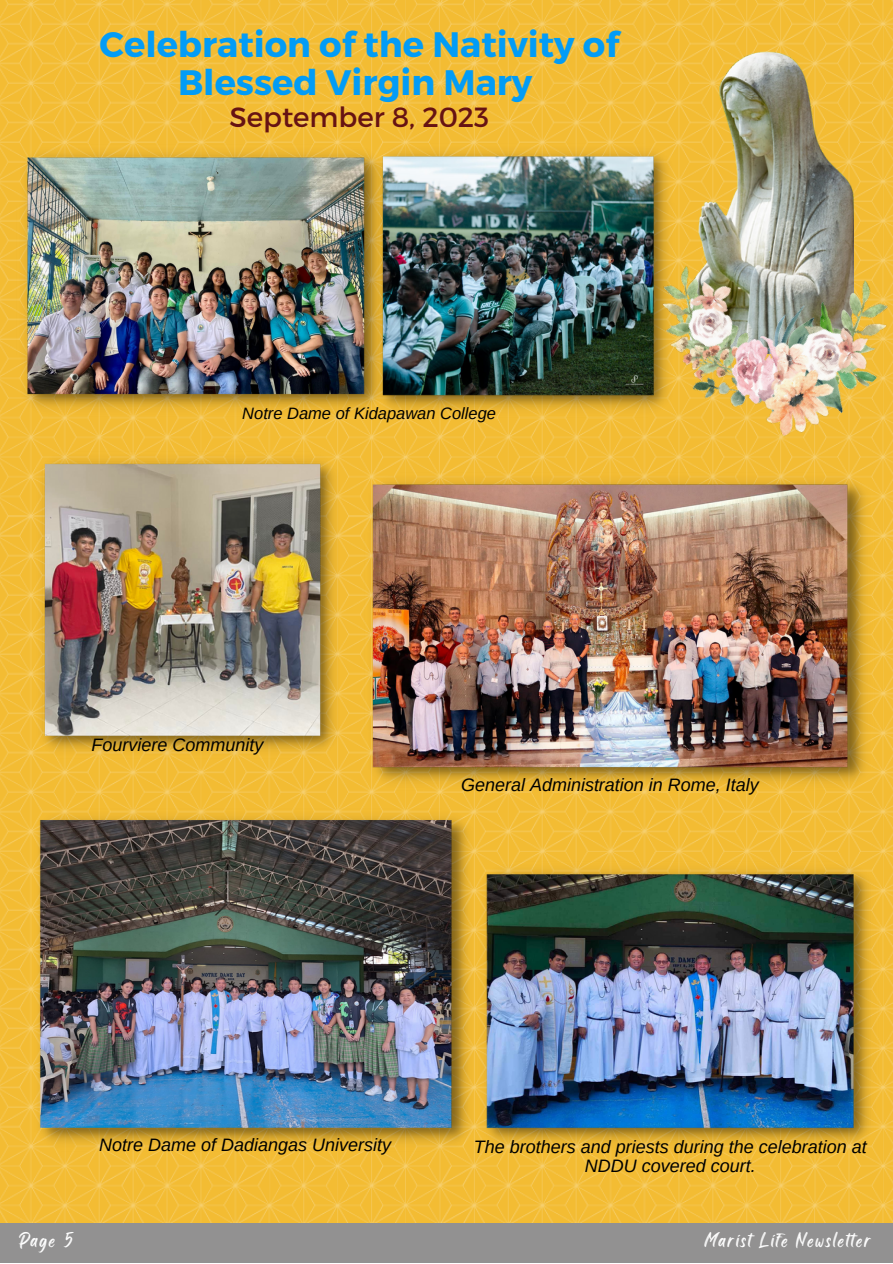
<style>
.page{position:relative;width:893px;height:1264px;background:#fff}
.page>*{position:absolute;margin:0;border:0;box-sizing:border-box;transform-origin:0 0}
.t1{font:700 35.25px/38px "Montserrat";color:#029cf6;text-align:center}
.t2{font:27.75px "Montserrat";color:#661313}
.t3{font:18.6px "Black Bones";letter-spacing:.1em;color:#fff}
.t4{font:italic 18px/19px "Arimo";color:#000;text-align:center}
.t5{font:italic 16.5px "Arimo";color:#000}
</style>
<div class="page">
<img style="left:0;top:0;width:892px;height:1223px">
<div style="left:0;top:1223px;width:892px;height:39px;background:#929191"></div>
<img style="left:35px;top:452px;width:305px;height:306px">
<img style="left:370px;top:144px;width:255px;height:273px">
<img style="left:16px;top:144px;width:372px;height:272px">
<img style="left:365px;top:473px;width:509px;height:317px">
<img style="left:33px;top:808px;width:441px;height:343px">
<img style="left:476px;top:861px;width:402px;height:289px">
<img style="left:525px;top:24px;width:328px;height:329px">
<img style="left:625px;top:180px;width:267px;height:295px">
<p class="t1" style="left:100px;top:24px;width:521px">Celebration of the Nativity of<br>Blessed Virgin Mary</p>
<p class="t2" style="left:229px;top:99px;width:261px">September 8, 2023</p>
<p class="t5" style="left:242px;top:404px;width:255px">Notre Dame of Kidapawan College</p>
<p class="t4" style="left:91px;top:735px;width:173px">Fourviere Community</p>
<p class="t4" style="left:461px;top:775px;width:299px">General Administration in Rome, Italy</p>
<p class="t4" style="left:99px;top:1134px;width:293px">Notre Dame of Dadiangas University</p>
<p class="t4" style="left:474px;top:1137px;width:394px">The brothers and priests during the celebration at<br>NDDU covered court.</p>
<p class="t3" style="left:19px;top:1226px;width:55px">Page 5</p>
<p class="t3" style="left:704px;top:1226px;width:168px">Marist Life Newsletter</p>
</div>
